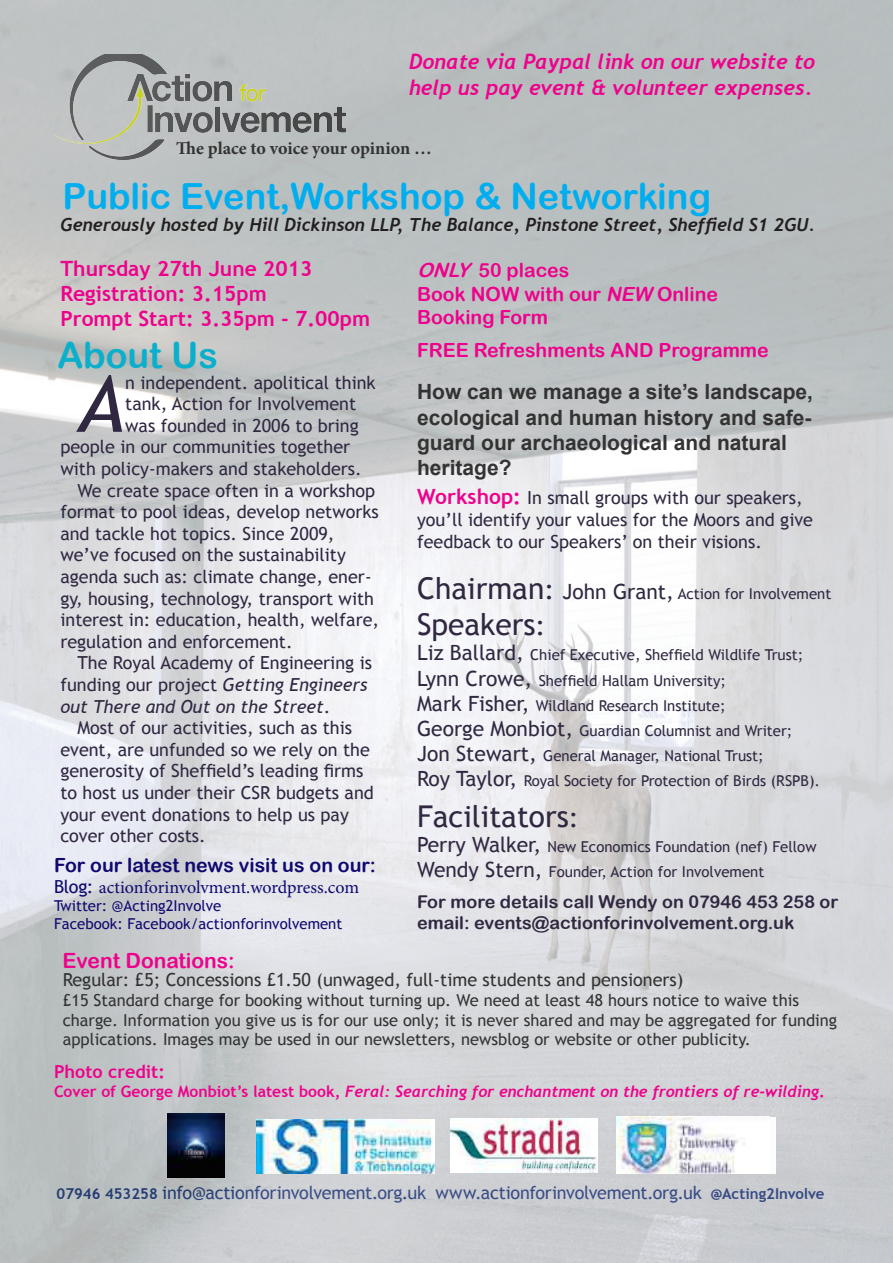
<style>
.page{position:relative;width:893px;height:1263px;background:#fff}
.page>*{position:absolute;margin:0;border:0;box-sizing:border-box;transform-origin:0 0}
.Trebuchet_Paragraph{font:italic 78.3px "Trebuchet MS";color:#302841}
.t1{font:36px "Arial Rounded MT Bold";color:#00aeef}
.t2{font:36px "Arial Rounded MT Bold";color:#0aafcc}
.t3{font:30px "Trebuchet MS";color:#302841}
.t4{font:700 21px/25.2px "Arial";color:#333}
.Trebuchet_Paragraph-2{font:italic 700 21px/25.2px "Trebuchet";color:#ed028c}
.t5{font:700 21px "Trebuchet MS";color:#ed028c}
.t6{font:21px "Arial Rounded MT Bold";color:#ed028c}
.t7{font:19.5px/23.4px "Arial Rounded MT Bold";color:#ed028c}
.t8{font:19.5px "Arial Rounded MT Bold";color:#0f0970}
.Trebuchet_Paragraph-3{font:18px/21.6px "Trebuchet MS";color:#302841}
.List_Paragraph{font:18px "Trebuchet MS";letter-spacing:-.015em;color:#253f8e}
.t9{font:italic 700 18px "Trebuchet";color:#231f20}
.t10{font:18px "Trebuchet MS";color:#333}
.t11{font:18px "Minion Pro";letter-spacing:-.005em;color:#0f0970}
.t12{font:700 18px "Minion Pro";color:#333}
.t13{font:700 18px "Trebuchet MS";color:#ed028c}
.t14{font:17.7px/21.6px "Arial Rounded MT Bold";color:#302841}
.t15{font:16.5px/19.8px "Trebuchet MS";color:#333}
.t16{font:italic 700 15.75px "Trebuchet";color:#ed028c}
.t17{font:15px "Trebuchet MS";color:#302841}
.t18{font:15px "Trebuchet MS";color:#0f0970}
.s1{font-style:italic}
.s2{font-family:"Trebuchet MS"}
.s3{font-weight:700;font-size:21px;color:#ed028c}
.s4{font-size:30px}
.s5{font-size:27px}
.s6{font-size:21px}
.s7{font-family:"Trebuchet MS";font-style:normal}
.s8{font-weight:700;font-size:15px}
</style>
<div class="page">
<img style="left:0;top:0;width:893px;height:1263px">
<div style="left:617px;top:1117px;width:158px;height:57px;background:#fcfcfc"></div>
<img style="left:617px;top:1117px;width:128px;height:57px">
<img style="left:168px;top:1113px;width:57px;height:64px">
<img style="left:257px;top:1119px;width:177px;height:55px">
<img style="left:450px;top:1118px;width:148px;height:55px">
<img style="left:54px;top:54px;width:292px;height:105px">
<p class="Trebuchet_Paragraph-2" style="left:409px;top:50px;width:408px">Donate via Paypal link on our website to help us pay event &amp; volunteer expenses.</p>
<p class="t12" style="left:176px;top:135px;width:257px">The place to voice your opinion …</p>
<p class="t1" style="left:63px;top:175px;width:650px">Public Event,Workshop &amp; Networking</p>
<p class="t9" style="left:61px;top:214px;width:756px">Generously hosted by Hill Dickinson LLP, The Balance, Pinstone Street, Sheffield S1 2GU.</p>
<p class="t5" style="left:60px;top:255px;width:253px">Thursday 27th June 2013</p>
<p class="t5" style="left:60px;top:280px;width:208px">Registration: 3.15pm</p>
<p class="t5" style="left:60px;top:305px;width:311px">Prompt Start: 3.35pm - 7.00pm</p>
<p class="t2" style="left:57px;top:334px;width:162px">About Us</p>
<p class="Trebuchet_Paragraph" style="left:77px;top:358px;width:49px">A</p>
<p class="Trebuchet_Paragraph-3" style="left:125px;top:372px;width:252px">n independent. apolitical think</p>
<p class="Trebuchet_Paragraph-3" style="left:125px;top:393px;width:232px">tank, Action for Involvement</p>
<p class="Trebuchet_Paragraph-3" style="left:125px;top:415px;width:235px">was founded in 2006 to bring</p>
<p class="Trebuchet_Paragraph-3" style="left:60px;top:436px;width:291px">people in our communities together</p>
<p class="Trebuchet_Paragraph-3" style="left:60px;top:458px;width:303px">with policy-makers and stakeholders.</p>
<p class="Trebuchet_Paragraph-3" style="left:60px;top:480px;width:320px;text-indent:17px">We create space often in a workshop format to pool ideas, develop networks and tackle hot topics. Since 2009, we’ve focused on the sustainability agenda such as: climate change, ener&shy;gy, housing, technology, transport with interest in: education, health, welfare, regulation and enforcement.</p>
<p class="Trebuchet_Paragraph-3" style="left:60px;top:652px;width:313px;text-indent:17px">The Royal Academy of Engineering is funding our project <span class="s1">Getting Engineers out There and Out on the Street</span>.</p>
<p class="Trebuchet_Paragraph-3" style="left:60px;top:717px;width:315px;text-indent:17px">Most of our activities, such as this event, are unfunded so we rely on the generosity of Sheffield’s leading firms to host us under their CSR budgets and your event donations to help us pay cover other costs.</p>
<p class="t8" style="left:54px;top:853px;width:323px">For our latest news visit us on our:</p>
<p class="t11" style="left:54px;top:875px;width:307px"><span class="s2">Blog:</span> actionforinvolvment.wordpress.com</p>
<p class="t18" style="left:54px;top:897px;width:169px">Twitter: @Acting2Involve</p>
<p class="t18" style="left:54px;top:915px;width:290px">Facebook: Facebook/actionforinvolvement</p>
<p class="t6" style="left:63px;top:948px;width:174px">Event Donations:</p>
<p class="t7" style="left:417px;top:259px;width:154px"><span class="s1">ONLY</span> 50 places</p>
<p class="t7" style="left:417px;top:282px;width:303px">Book NOW with our <span class="s1">NEW</span> Online<br>Booking Form</p>
<p class="t7" style="left:417px;top:338px;width:353px">FREE Refreshments AND Programme</p>
<p class="t4" style="left:417px;top:380px;width:398px">How can we manage a site’s landscape, ecological and human history and safe&shy;guard our archaeological and natural heritage?</p>
<p class="Trebuchet_Paragraph-3" style="left:417px;top:487px;width:397px"><span class="s3">Workshop:</span> In small groups with our speakers, you’ll identify your values for the Moors and give feedback to our Speakers’ on their visions.</p>
<p class="t17" style="left:417px;top:585px;width:416px"><span class="s4">Chairman</span><span class="s5">:</span> <span class="s6">John Grant,</span> Action for Involvement</p>
<p class="t3" style="left:417px;top:607px;width:130px">Speakers<span class="s5">:</span></p>
<p class="t17" style="left:417px;top:646px;width:388px"><span class="s6">Liz Ballard,</span> Chief Executive, Sheffield Wildlife Trust;</p>
<p class="t17" style="left:417px;top:671px;width:311px"><span class="s6">Lynn Crowe,</span> Sheffield Hallam University;</p>
<p class="t17" style="left:417px;top:696px;width:310px"><span class="s6">Mark Fisher,</span> Wildland Research Institute;</p>
<p class="t17" style="left:417px;top:722px;width:377px"><span class="s6">George Monbiot,</span> Guardian Columnist and Writer;</p>
<p class="t17" style="left:417px;top:747px;width:348px"><span class="s6">Jon Stewart,</span> General Manager, National Trust;</p>
<p class="t17" style="left:417px;top:772px;width:404px"><span class="s6">Roy Taylor,</span> Royal Society for Protection of Birds (RSPB).</p>
<p class="t3" style="left:417px;top:798px;width:163px">Facilitators<span class="s5">:</span></p>
<p class="t17" style="left:417px;top:838px;width:401px"><span class="s6">Perry Walker,</span> New Economics Foundation (nef) Fellow</p>
<p class="t17" style="left:417px;top:863px;width:349px"><span class="s6">Wendy Stern,</span> Founder, Action for Involvement</p>
<p class="t14" style="left:417px;top:890px;width:423px">For more details call Wendy on 07946 453 258 or email: events@actionforinvolvement.org.uk</p>
<p class="t10" style="left:63px;top:969px;width:622px">Regular: £5; Concessions £1.50 (unwaged, full-time students and pensioners)</p>
<p class="t15" style="left:63px;top:990px;width:776px">£15 Standard charge for booking without turning up. We need at least 48 hours notice to waive this charge. Information you give us is for our use only; it is never shared and may be aggregated for funding applications. Images may be used in our newsletters, newsblog or website or other publicity.</p>
<p class="t13" style="left:54px;top:1060px;width:112px">Photo credit:</p>
<p class="t16" style="left:54px;top:1082px;width:772px"><span class="s7">Cover of George Monbiot’s latest book,</span> Feral: Searching for enchantment on the frontiers of re-wilding<span class="s7">.</span></p>
<p class="List_Paragraph" style="left:57px;top:1182px;width:769px"><span class="s8">07946 453258</span> info@actionforinvolvement.org.uk www.actionforinvolvement.org.uk <span class="s8">@Acting2Involve</span></p>
</div>
